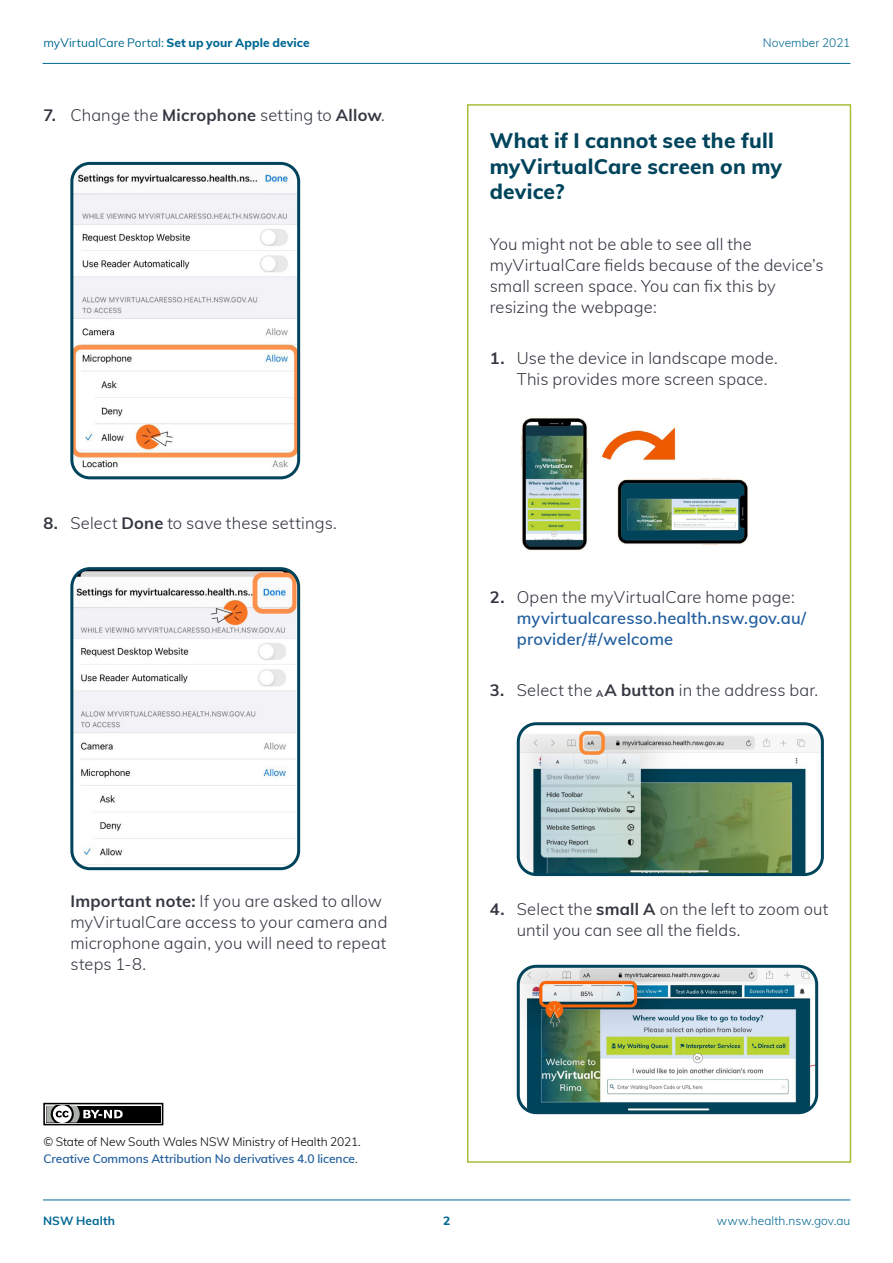
<style>
.page{position:relative;width:893px;height:1263px;background:#fff}
.page>*{position:absolute;margin:0;border:0;box-sizing:border-box;transform-origin:0 0}
._1__Heading_H1{font:800 21px/25.5px "Muli";letter-spacing:.01em;color:#00445c}
._3_2_Numbered_Lvl_1{font:300 16.5px/21px "Muli";letter-spacing:.01em;color:#343741}
._3_2_Numbered_Lvl_1-2{font:600 16.5px/21px "Muli";letter-spacing:.01em;color:#215e9e}
.t1{font:600 12px/16.5px "Muli";letter-spacing:-.005em;color:#215e9e}
._3_2_Numbered_Lvl_1-3{font:12px "Muli";letter-spacing:.005em;color:#006892}
._3_2_Numbered_Lvl_1-4{font:300 12px "Muli";letter-spacing:.005em;color:#006892}
._3_2_Numbered_Lvl_1-5{font:700 12px "Muli";letter-spacing:.01em;color:#006892}
._3_2_Numbered_Lvl_1-6{font:800 12px "Muli";color:#006892}
.s1{font-weight:800}
.s2{font-weight:700}
.s3{font-weight:300;color:#000}
.s4{font-weight:700;color:#343741}
.s5{font-weight:300;color:#343741}
.s6{font-weight:700;font-size:9.6px}
</style>
<div class="page">
<hr style="left:43px;top:63px;width:807px;height:1px;background:#006892">
<hr style="left:43px;top:1199px;width:807px;height:1px;background:#006892">
<img style="left:74px;top:166px;width:225px;height:312px">
<div style="left:70px;top:162px;width:230px;height:317px;border:3px solid #00445c;border-radius:18px"></div>
<img style="left:74px;top:571px;width:222px;height:298px">
<div style="left:70px;top:567px;width:230px;height:303px;border:3px solid #00445c;border-radius:18px"></div>
<img style="left:521px;top:418px;width:228px;height:133px">
<img style="left:518px;top:726px;width:302px;height:146px">
<div style="left:517px;top:722px;width:307px;height:154px;border:3px solid #00445c;border-radius:18px"></div>
<img style="left:518px;top:966px;width:299px;height:147px">
<div style="left:517px;top:965px;width:301px;height:149px;border:3px solid #00445c;border-radius:18px"></div>
<div style="left:467px;top:104px;width:384px;height:1059px;border:2px solid #a7bf39"></div>
<div style="left:43px;top:1103px;width:120px;height:22px;border:2px solid #000"></div>
<div style="left:46px;top:1106px;width:114px;height:16px;background:#000"></div>
<svg style="left:43px;top:1103px;width:80px;height:23px"></svg>
<p class="_3_2_Numbered_Lvl_1-3" style="left:43px;top:34px;width:268px">myVirtualCare Portal: <span class="s1">Set up your Apple device</span></p>
<p class="_3_2_Numbered_Lvl_1-4" style="left:763px;top:34px;width:89px">November 2021</p>
<p class="_3_2_Numbered_Lvl_1" style="left:43px;top:104px;width:343px"><span class="s2">7.</span> Change the <span class="s2">Microphone</span> setting to <span class="s2">Allow</span>.</p>
<p class="_3_2_Numbered_Lvl_1" style="left:43px;top:512px;width:295px"><span class="s2">8.</span> Select <span class="s2">Done</span> to save these settings.</p>
<p class="_3_2_Numbered_Lvl_1" style="left:70px;top:890px;width:319px"><span class="s2">Important note:</span> If you are asked to allow myVirtualCare access to your camera and microphone again, you will need to repeat steps 1-8.</p>
<p class="t1" style="left:43px;top:1133px;width:319px"><span class="s3">© State of New South Wales NSW Ministry of Health 2021.<br></span>Creative Commons Attribution No derivatives 4.0 licence<span class="s3">.</span></p>
<h1 class="_1__Heading_H1" style="left:490px;top:127px;width:294px">What if I cannot see the full myVirtualCare screen on my device?</h1>
<p class="_3_2_Numbered_Lvl_1" style="left:490px;top:233px;width:335px">You might not be able to see all the myVirtualCare fields because of the device’s small screen space. You can fix this by resizing the webpage:</p>
<p class="_3_2_Numbered_Lvl_1" style="left:517px;top:346px;width:262px;text-indent:-27px"><span class="s2">1.</span> Use the device in landscape mode.<br>This provides more screen space.</p>
<p class="_3_2_Numbered_Lvl_1-2" style="left:517px;top:586px;width:291px;text-indent:-27px"><span class="s4">2.</span> <span class="s5">Open the myVirtualCare home page: </span>myvirtualcaresso.health.nsw.gov.au/ provider/#/welcome</p>
<p class="_3_2_Numbered_Lvl_1" style="left:490px;top:679px;width:330px"><span class="s2">3.</span> Select the <span class="s6">A</span><span class="s2">A button</span> in the address bar.</p>
<p class="_3_2_Numbered_Lvl_1" style="left:517px;top:898px;width:313px;text-indent:-27px"><span class="s2">4.</span> Select the <span class="s2">small A</span> on the left to zoom out until you can see all the fields.</p>
<p class="_3_2_Numbered_Lvl_1-5" style="left:43px;top:1211px;width:73px">NSW Health</p>
<p class="_3_2_Numbered_Lvl_1-6" style="left:443px;top:1211px;width:9px">2</p>
<p class="_3_2_Numbered_Lvl_1-4" style="left:717px;top:1211px;width:135px">www.health.nsw.gov.au</p>
</div>
